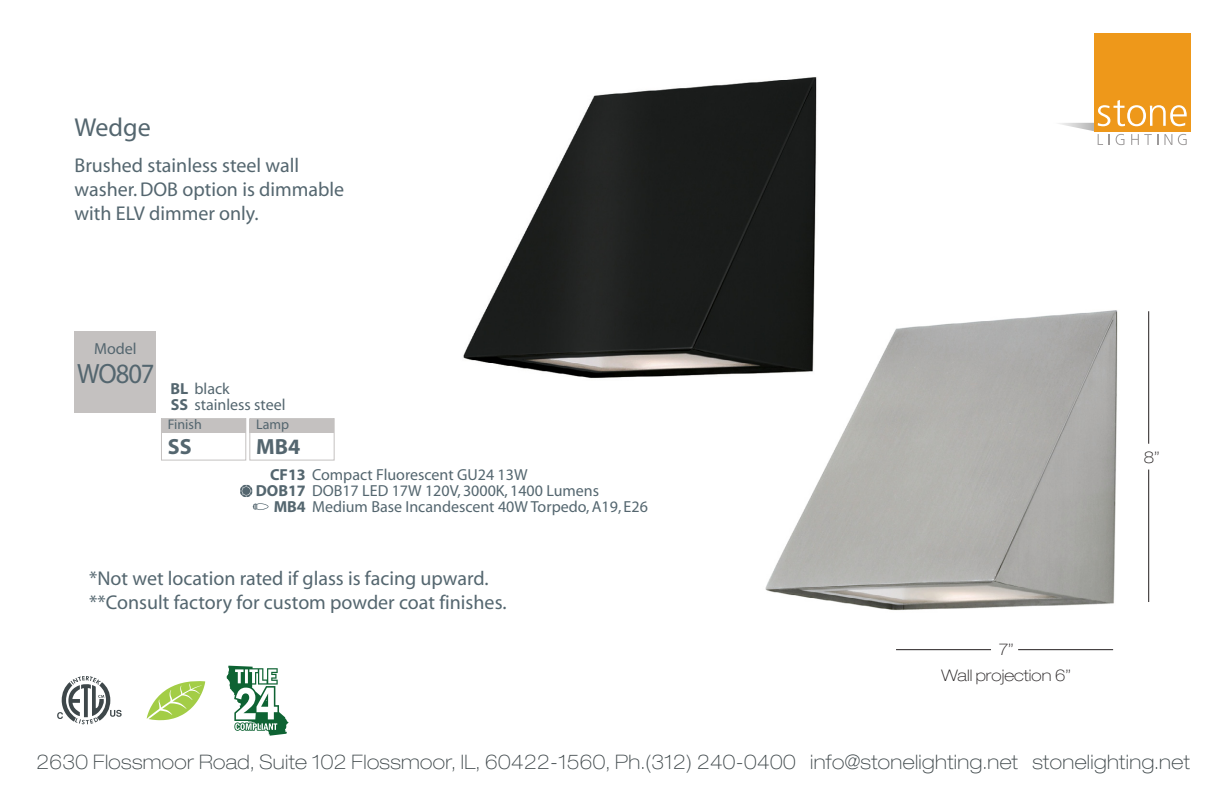
<style>
.page{position:relative;width:1224px;height:794px;background:#fff}
.page>*{position:absolute;margin:0;border:0;box-sizing:border-box;transform-origin:0 0}
.t1{font:28px "Myriad";letter-spacing:-.04em;color:#54666f;scale:.95 1}
.t2{font:26px "Myriad";color:#54666f}
.t3{font:700 22px "Myriad";color:#54666f}
.t4{font:20px/24px "Myriad";color:#54666f}
.t5{font:100 expanded 20px "Helvetica Neue LT Std";letter-spacing:.02em;color:#3e474a}
.t6{font:16px "Myriad";color:#54666f}
.t7{font:100 expanded 16px/25.8px "Helvetica Neue LT Std";color:#231f20;text-align:center}
.t8{font:14px "Myriad";color:#54666f}
.s1{font-weight:700}
</style>
<div class="page">
<div style="left:1095px;top:33px;width:96px;height:98px;background:#ee981a"></div>
<svg style="left:1059px;top:100px;width:132px;height:45px"></svg>
<svg style="left:57px;top:676px;width:65px;height:48px"></svg>
<svg style="left:147px;top:681px;width:58px;height:39px"></svg>
<svg style="left:227px;top:665px;width:62px;height:71px"></svg>
<img style="left:765px;top:310px;width:353px;height:301px">
<hr style="left:1148px;top:469px;width:1px;height:133px;background:#231f20">
<hr style="left:1148px;top:311px;width:1px;height:133px;background:#231f20">
<hr style="left:1018px;top:649px;width:95px;height:1px;background:#231f20">
<hr style="left:896px;top:649px;width:95px;height:1px;background:#231f20">
<img style="left:463px;top:77px;width:380px;height:312px">
<div style="left:74px;top:331px;width:82px;height:82px;background:#c4c1c0"></div>
<div style="left:161px;top:418px;width:85px;height:42px;border:1px solid #c4c1c0"></div>
<div style="left:249px;top:418px;width:86px;height:42px;border:1px solid #c4c1c0"></div>
<div style="left:161px;top:418px;width:85px;height:14px;background:#c4c1c0"></div>
<div style="left:250px;top:418px;width:84px;height:14px;background:#c4c1c0"></div>
<svg style="left:253px;top:503px;width:16px;height:7px"></svg>
<svg style="left:240px;top:485px;width:12px;height:12px"></svg>
<h2 class="t2" style="left:74px;top:114px;width:78px">Wedge</h2>
<p class="t4" style="left:74px;top:154px;width:271px">Brushed stainless steel wall washer. DOB option is dimmable with ELV dimmer only.</p>
<p class="t6" style="left:94px;top:341px;width:44px">Model</p>
<h1 class="t1" style="left:77px;top:359px;width:119px">WO807 <sub>BL</sub></h1>
<p class="t6" style="left:171px;top:397px;width:116px"><span class="s1">SS</span> stainless steel</p>
<p class="t6" style="left:195px;top:381px;width:37px">black</p>
<p class="t8" style="left:168px;top:417px;width:36px">Finish</p>
<p class="t8" style="left:256px;top:417px;width:34px">Lamp</p>
<p class="t3" style="left:256px;top:435px;width:46px">MB4</p>
<p class="t6" style="left:270px;top:467px;width:259px"><span class="s1">CF13</span> Compact Fluorescent GU24 13W</p>
<p class="t6" style="left:256px;top:483px;width:345px"><span class="s1">DOB17</span> DOB17 LED 17W 120V, 3000K, 1400 Lumens</p>
<p class="t6" style="left:274px;top:499px;width:376px"><span class="s1">MB4</span> Medium Base Incandescent 40W Torpedo, A19, E26</p>
<p class="t3" style="left:168px;top:435px;width:25px">SS</p>
<p class="t4" style="left:89px;top:567px;width:419px">*Not wet location rated if glass is facing upward. **Consult factory for custom powder coat finishes.</p>
<p class="t7" style="left:942px;top:637px;width:131px">7”<br>Wall projection 6”</p>
<p class="t7" style="left:1144px;top:444px;width:17px">8”</p>
<p class="t5" style="left:37px;top:749px;width:1155px">2630 Flossmoor Road, Suite 102 Flossmoor, IL, 60422-1560, Ph.(312) 240-0400 info@stonelighting.net stonelighting.net</p>
</div>
